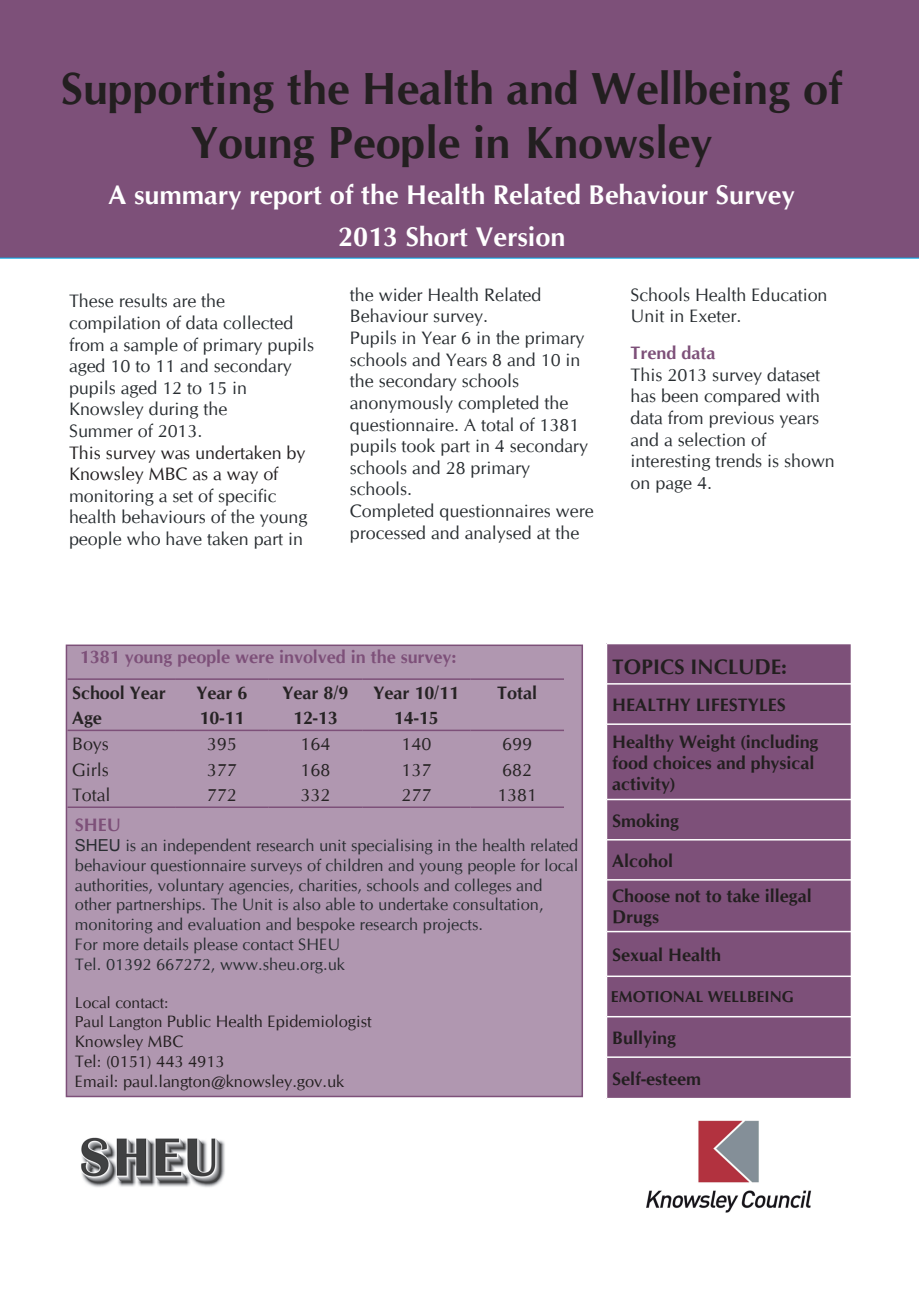
<style>
.page{position:relative;width:919px;height:1289px;background:#fff}
.page>*{position:absolute;margin:0;border:0;box-sizing:border-box;transform-origin:0 0}
.t1{font:700 45px/54px "CG Omega";color:#231f20;text-align:center}
.t2{font:700 27px/41.4px "CG Omega";color:#fff;text-align:center}
.t3{font:700 21px "CG Omega";color:#231f20}
.t4{font:18px/21.6px "CG Omega";color:#282d31}
.t5{font:700 18px/36.8px "CG Omega";color:#231f20}
.t6{font:700 18px "CG Omega";color:#262324}
.t7{font:700 18px "CG Omega";color:#7d5079}
.t8{font:18px "CG Omega";color:#262324}
.t9{font:18px/21.6px "CG Omega";color:#231f20}
.t10{font:16.5px/19.8px "CG Omega";color:#282d31}
.t11{font:16.5px/19.8px "CG Omega";color:#231f20}
.t12{font:700 15.75px "CG Omega";color:#231f20}
.t13{font:15.75px "CG Omega";color:#231f20}
.s1{font-family:"Arial"}
.s2{font-size:15.75px}
</style>
<div class="page">
<div style="left:0;top:0;width:918px;height:258px;background:#7d5079"></div>
<div style="left:66px;top:645px;width:516px;height:451px;background:#b097b0"></div>
<div style="left:66px;top:644px;width:517px;height:453px;border:2px solid #7d5079"></div>
<hr style="left:68px;top:678px;width:107px;height:2px;background:#7d5079">
<hr style="left:175px;top:678px;width:94px;height:2px;background:#7d5079">
<hr style="left:269px;top:678px;width:93px;height:2px;background:#7d5079">
<hr style="left:362px;top:678px;width:108px;height:2px;background:#7d5079">
<hr style="left:470px;top:678px;width:94px;height:2px;background:#7d5079">
<hr style="left:68px;top:729px;width:107px;height:2px;background:#7d5079">
<hr style="left:175px;top:729px;width:94px;height:2px;background:#7d5079">
<hr style="left:269px;top:729px;width:93px;height:2px;background:#7d5079">
<hr style="left:362px;top:729px;width:108px;height:2px;background:#7d5079">
<hr style="left:470px;top:729px;width:94px;height:2px;background:#7d5079">
<hr style="left:68px;top:806px;width:107px;height:2px;background:#7d5079">
<hr style="left:175px;top:806px;width:94px;height:2px;background:#7d5079">
<hr style="left:269px;top:806px;width:93px;height:2px;background:#7d5079">
<hr style="left:362px;top:806px;width:108px;height:2px;background:#7d5079">
<hr style="left:470px;top:806px;width:94px;height:2px;background:#7d5079">
<img style="left:81px;top:1137px;width:144px;height:50px">
<div style="left:606px;top:643px;width:245px;height:41px;background:#7d5079"></div>
<div style="left:606px;top:684px;width:245px;height:40px;background:#7d5079"></div>
<div style="left:606px;top:724px;width:245px;height:75px;background:#7d5079"></div>
<div style="left:606px;top:799px;width:245px;height:40px;background:#7d5079"></div>
<div style="left:606px;top:839px;width:245px;height:40px;background:#7d5079"></div>
<div style="left:606px;top:879px;width:245px;height:52px;background:#7d5079"></div>
<div style="left:606px;top:931px;width:245px;height:45px;background:#7d5079"></div>
<div style="left:606px;top:976px;width:245px;height:40px;background:#7d5079"></div>
<div style="left:606px;top:1016px;width:245px;height:41px;background:#7d5079"></div>
<div style="left:606px;top:1057px;width:245px;height:41px;background:#7d5079"></div>
<hr style="left:606px;top:642px;width:245px;height:2px;background:#fff">
<hr style="left:606px;top:683px;width:245px;height:1px;background:#fff">
<hr style="left:606px;top:723px;width:245px;height:2px;background:#fff">
<hr style="left:606px;top:798px;width:245px;height:2px;background:#fff">
<hr style="left:606px;top:839px;width:245px;height:1px;background:#fff">
<hr style="left:606px;top:879px;width:245px;height:1px;background:#fff">
<hr style="left:606px;top:930px;width:245px;height:2px;background:#fff">
<hr style="left:606px;top:975px;width:245px;height:2px;background:#fff">
<hr style="left:606px;top:1015px;width:245px;height:2px;background:#fff">
<hr style="left:606px;top:1056px;width:245px;height:1px;background:#fff">
<hr style="left:606px;top:1097px;width:245px;height:2px;background:#fff">
<hr style="left:605px;top:643px;width:2px;height:41px;background:#fff">
<hr style="left:605px;top:684px;width:2px;height:40px;background:#fff">
<hr style="left:605px;top:724px;width:2px;height:75px;background:#fff">
<hr style="left:605px;top:799px;width:2px;height:40px;background:#fff">
<hr style="left:605px;top:839px;width:2px;height:40px;background:#fff">
<hr style="left:605px;top:879px;width:2px;height:52px;background:#fff">
<hr style="left:605px;top:931px;width:2px;height:45px;background:#fff">
<hr style="left:605px;top:976px;width:2px;height:40px;background:#fff">
<hr style="left:605px;top:1016px;width:2px;height:41px;background:#fff">
<hr style="left:605px;top:1057px;width:2px;height:41px;background:#fff">
<hr style="left:850px;top:643px;width:2px;height:41px;background:#fff">
<hr style="left:850px;top:684px;width:2px;height:40px;background:#fff">
<hr style="left:850px;top:724px;width:2px;height:75px;background:#fff">
<hr style="left:850px;top:799px;width:2px;height:40px;background:#fff">
<hr style="left:850px;top:839px;width:2px;height:40px;background:#fff">
<hr style="left:850px;top:879px;width:2px;height:52px;background:#fff">
<hr style="left:850px;top:931px;width:2px;height:45px;background:#fff">
<hr style="left:850px;top:976px;width:2px;height:40px;background:#fff">
<hr style="left:850px;top:1016px;width:2px;height:41px;background:#fff">
<hr style="left:850px;top:1057px;width:2px;height:41px;background:#fff">
<img style="left:646px;top:1120px;width:166px;height:93px">
<h1 class="t1" style="left:61px;top:65px;width:783px">Supporting the Health and Wellbeing of<br>Young People in Knowsley</h1>
<h2 class="t2" style="left:109px;top:176px;width:687px">A summary report of the Health Related Behaviour Survey<br>2013 Short Version</h2>
<p class="t4" style="left:69px;top:292px;width:247px">These results are the compilation of data collected from a sample of primary pupils aged 10 to 11 and secondary pupils aged 12 to 15 in<br>Knowsley during the<br>Summer of 2013.</p>
<p class="t9" style="left:69px;top:443px;width:238px">This survey was undertaken by<br>Knowsley MBC as a way of</p>
<p class="t4" style="left:69px;top:486px;width:240px">monitoring a set of specific health behaviours of the young people who have taken part in</p>
<p class="t4" style="left:350px;top:285px;width:245px">the wider Health Related<br>Behaviour survey.<br>Pupils in Year 6 in the primary schools and Years 8 and 10 in the secondary schools anonymously completed the questionnaire. A total of 1381 pupils took part in 4 secondary schools and 28 primary schools.<br>Completed questionnaires were processed and analysed at the</p>
<p class="t4" style="left:630px;top:285px;width:198px">Schools Health Education<br>Unit in Exeter.</p>
<p class="t7" style="left:630px;top:346px;width:86px">Trend data</p>
<p class="t4" style="left:630px;top:365px;width:206px">This 2013 survey dataset has been compared with data from previous years and a selection of interesting trends is shown on page 4.</p>
<p class="t7" style="left:80px;top:650px;width:378px">1381 young people were involved in the survey:</p>
<p class="t6" style="left:72px;top:685px;width:95px">School Year</p>
<p class="t6" style="left:196px;top:685px;width:52px">Year 6</p>
<p class="t6" style="left:282px;top:685px;width:67px">Year 8/9</p>
<p class="t6" style="left:373px;top:685px;width:87px">Year 10/11</p>
<p class="t6" style="left:497px;top:685px;width:41px">Total</p>
<p class="t6" style="left:72px;top:711px;width:31px">Age</p>
<p class="t6" style="left:199px;top:711px;width:46px">10-11</p>
<p class="t6" style="left:293px;top:711px;width:46px">12-13</p>
<p class="t6" style="left:394px;top:711px;width:46px">14-15</p>
<p class="t8" style="left:72px;top:736px;width:38px">Boys</p>
<p class="t8" style="left:207px;top:736px;width:31px">395</p>
<p class="t8" style="left:300px;top:736px;width:31px">164</p>
<p class="t8" style="left:401px;top:736px;width:31px">140</p>
<p class="t8" style="left:502px;top:736px;width:31px">699</p>
<p class="t8" style="left:72px;top:762px;width:38px">Girls</p>
<p class="t8" style="left:207px;top:762px;width:31px">377</p>
<p class="t8" style="left:300px;top:762px;width:31px">168</p>
<p class="t8" style="left:401px;top:762px;width:31px">137</p>
<p class="t8" style="left:502px;top:762px;width:31px">682</p>
<p class="t8" style="left:72px;top:787px;width:40px">Total</p>
<p class="t8" style="left:207px;top:787px;width:31px">772</p>
<p class="t8" style="left:300px;top:787px;width:31px">332</p>
<p class="t8" style="left:401px;top:787px;width:31px">277</p>
<p class="t8" style="left:497px;top:787px;width:41px">1381</p>
<p class="t7" style="left:75px;top:817px;width:47px">SHEU</p>
<p class="t10" style="left:75px;top:836px;width:505px"><span class="s1">SHEU</span> is an independent research unit specialising in the health related behaviour questionnaire surveys of children and young people for local authorities, voluntary agencies, charities, schools and colleges and other partnerships. The Unit is also able to undertake consultation, monitoring and evaluation and bespoke research projects.<br>For more details please contact SHEU<br>Tel. 01392 667272, www.sheu.org.uk</p>
<p class="t13" style="left:75px;top:996px;width:95px">Local contact:</p>
<p class="t11" style="left:75px;top:1013px;width:298px"><span class="s2">Paul Langton</span> Public Health Epidemiologist<br>Knowsley MBC<br>Tel: (0151) 443 4913<br>Email: paul.langton@knowsley.gov.uk</p>
<p class="t3" style="left:612px;top:658px;width:176px">TOPICS INCLUDE:</p>
<p class="t5" style="left:612px;top:687px;width:208px">HEALTHY LIFESTYLES<br>Healthy Weight (including</p>
<p class="t5" style="left:612px;top:753px;width:204px;line-height:21px">food choices and physical activity)</p>
<p class="t5" style="left:612px;top:803px;width:68px">Smoking</p>
<p class="t5" style="left:612px;top:844px;width:201px;line-height:35.4px">Alcohol<br>Choose not to take illegal</p>
<p class="t5" style="left:612px;top:899px;width:110px;line-height:37.7px">Drugs<br>Sexual Health</p>
<p class="t12" style="left:611px;top:990px;width:185px">EMOTIONAL WELLBEING</p>
<p class="t5" style="left:612px;top:1020px;width:65px">Bullying</p>
<p class="t5" style="left:612px;top:1061px;width:90px">Self-esteem</p>
</div>
